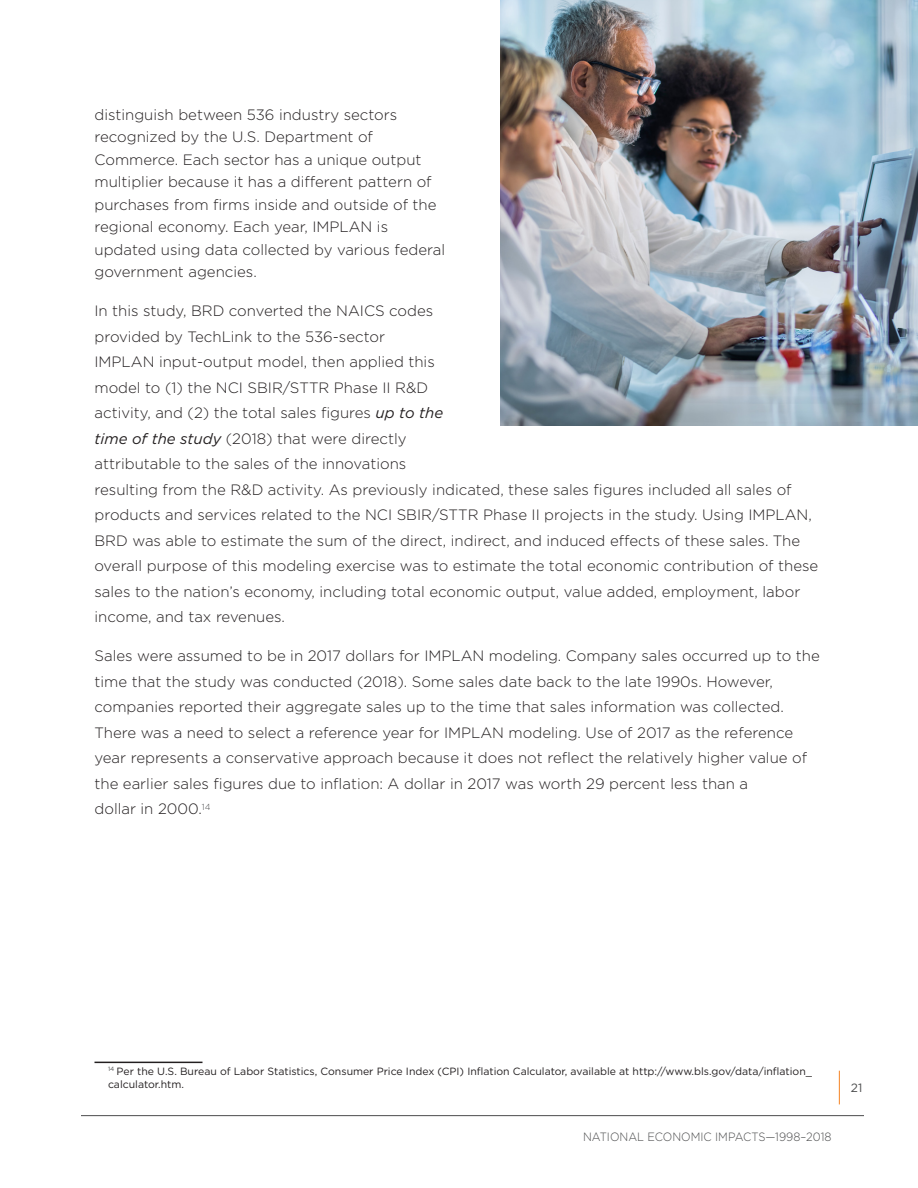
<style>
.page{position:relative;width:918px;height:1188px;background:#fff}
.page>*{position:absolute;margin:0;border:0;box-sizing:border-box;transform-origin:0 0}
.Body{font:300 15px/25.5px "Gotham";color:#231f20}
.t1{font:300 12px "Gotham";color:#4b4c4d;scale:.93 1}
.t2{font:12px "Gotham";color:#4b4c4d}
.Footnote{font:10.5px/12.6px "Gotham";color:#231f20}
.s1{font-weight:400;font-style:italic}
</style>
<div class="page">
<hr style="left:81px;top:1115px;width:783px;height:1px;background:#4b4c4d">
<hr style="left:839px;top:1071px;width:1px;height:33px;background:#f58322">
<hr style="left:94px;top:1062px;width:108px;height:1px;background:#231f20">
<img style="left:501px;top:0;width:417px;height:426px">
<p class="Body" style="left:94px;top:103px;width:352px;line-height:22.5px">distinguish between 536 industry sectors recognized by the U.S. Department of Commerce. Each sector has a unique output multiplier because it has a different pattern of purchases from firms inside and outside of the regional economy. Each year, IMPLAN is updated using data collected by various federal government agencies.</p>
<p class="Body" style="left:94px;top:298px;width:725px">In this study, BRD converted the NAICS codes<br>provided by TechLink to the 536-sector<br>IMPLAN input-output model, then applied this<br>model to (1) the NCI SBIR/STTR Phase II R&amp;D<br>activity, and (2) the total sales figures <span class="s1">up to the<br>time of the study</span> (2018) that were directly<br>attributable to the sales of the innovations<br>resulting from the R&amp;D activity. As previously indicated, these sales figures included all sales of products and services related to the NCI SBIR/STTR Phase II projects in the study. Using IMPLAN, BRD was able to estimate the sum of the direct, indirect, and induced effects of these sales. The overall purpose of this modeling exercise was to estimate the total economic contribution of these sales to the nation’s economy, including total economic output, value added, employment, labor income, and tax revenues.</p>
<p class="Body" style="left:94px;top:643px;width:727px">Sales were assumed to be in 2017 dollars for IMPLAN modeling. Company sales occurred up to the time that the study was conducted (2018). Some sales date back to the late 1990s. However, companies reported their aggregate sales up to the time that sales information was collected.<br>There was a need to select a reference year for IMPLAN modeling. Use of 2017 as the reference year represents a conservative approach because it does not reflect the relatively higher value of the earlier sales figures due to inflation: A dollar in 2017 was worth 29 percent less than a<br>dollar in 2000.<sup>14</sup></p>
<p class="Footnote" style="left:108px;top:1065px;width:706px"><sup>14</sup> Per the U.S. Bureau of Labor Statistics, Consumer Price Index (CPI) Inflation Calculator, available at http://www.bls.gov/data/inflation_ calculator.htm.</p>
<p class="t1" style="left:583px;top:1129px;width:269px">NATIONAL ECONOMIC IMPACTS—1998–2018</p>
<p class="t2" style="left:851px;top:1080px;width:13px">21</p>
</div>
